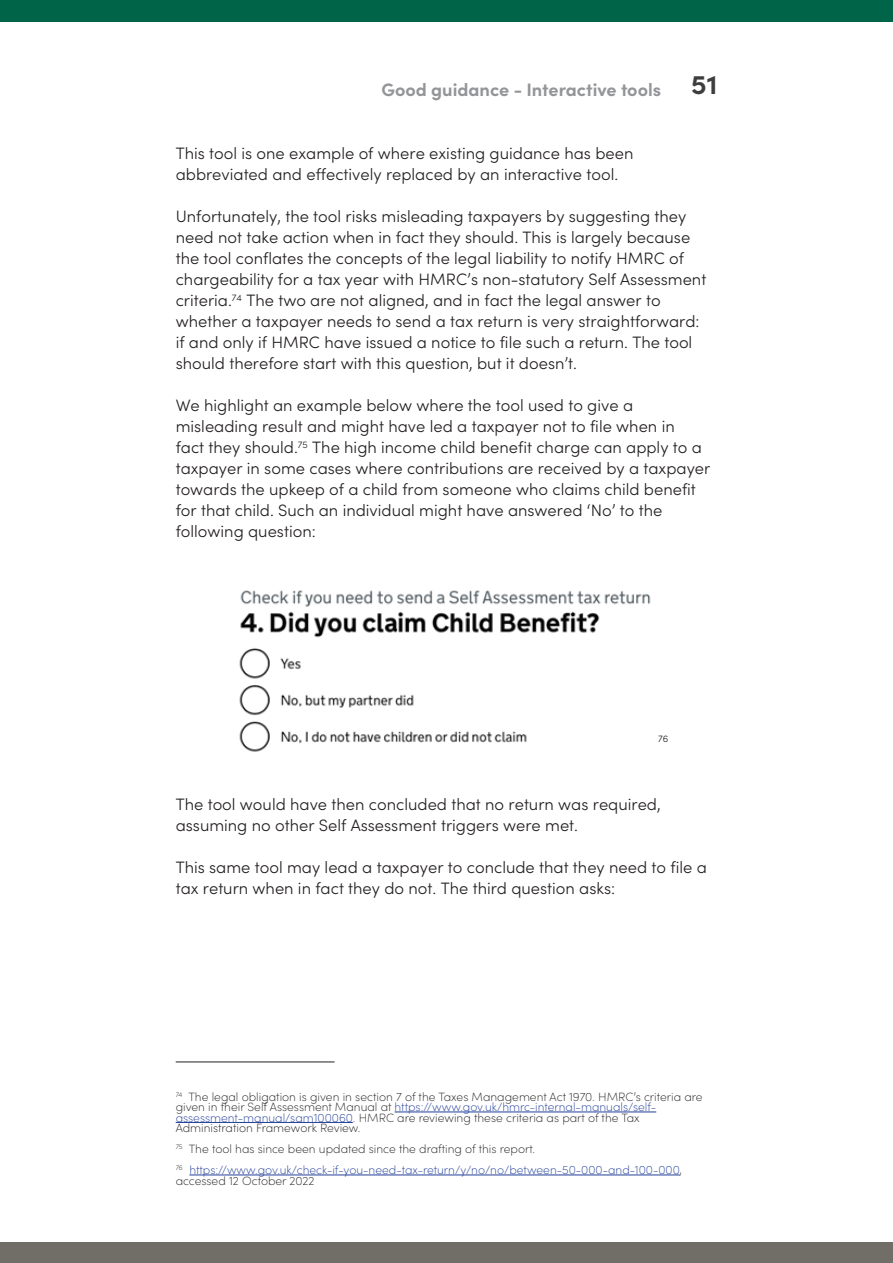
<style>
.page{position:relative;width:893px;height:1263px;background:#fff}
.page>*{position:absolute;margin:0;border:0;box-sizing:border-box;transform-origin:0 0}
.t1{font:700 18px "Sofia Pro";color:#939598}
.Content{font:300 16.5px/21px "Sofia Pro";color:#231f20}
.Footnote{font:200 12px "Sofia Pro";color:#231f20}
.Footnote-2{font:200 12px "Sofia Pro";color:#223f99}
.Content-2{font:300 9.6px "Sofia Pro";color:#231f20}
.s1{font-size:27px;color:#3e3e3f}
.s2{color:#231f20}
.s3{color:#223f99}
</style>
<div class="page">
<div style="left:0;top:1242px;width:893px;height:21px;background:#716d67"></div>
<hr style="left:395px;top:1111px;width:261px;height:1px;background:#223f99">
<hr style="left:176px;top:1122px;width:177px;height:1px;background:#223f99">
<hr style="left:189px;top:1174px;width:491px;height:1px;background:#223f99">
<img style="left:239px;top:590px;width:412px;height:162px">
<hr style="left:176px;top:1062px;width:159px;height:1px;background:#231f20">
<div style="left:0;top:0;width:893px;height:21px;background:#006448"></div>
<p class="t1" style="left:382px;top:76px;width:337px">Good guidance - Interactive tools <span class="s1">51</span></p>
<p class="Content" style="left:176px;top:142px;width:459px">This tool is one example of where existing guidance has been abbreviated and effectively replaced by an interactive tool.</p>
<p class="Content" style="left:176px;top:205px;width:532px">Unfortunately, the tool risks misleading taxpayers by suggesting they need not take action when in fact they should. This is largely because the tool conflates the concepts of the legal liability to notify HMRC of chargeability for a tax year with HMRC’s non-statutory Self Assessment criteria.<sup>74</sup> The two are not aligned, and in fact the legal answer to whether a taxpayer needs to send a tax return is very straightforward: if and only if HMRC have issued a notice to file such a return. The tool should therefore start with this question, but it doesn’t.</p>
<p class="Content" style="left:176px;top:394px;width:536px">We highlight an example below where the tool used to give a misleading result and might have led a taxpayer not to file when in<br>fact they should.<sup>75</sup> The high income child benefit charge can apply to a taxpayer in some cases where contributions are received by a taxpayer towards the upkeep of a child from someone who claims child benefit for that child. Such an individual might have answered ‘No’ to the following question:</p>
<p class="Content-2" style="left:658px;top:731px;width:12px">76</p>
<p class="Content" style="left:176px;top:793px;width:487px">The tool would have then concluded that no return was required, assuming no other Self Assessment triggers were met.</p>
<p class="Content" style="left:176px;top:856px;width:533px">This same tool may lead a taxpayer to conclude that they need to file a tax return when in fact they do not. The third question asks:</p>
<p class="Footnote" style="left:176px;top:1088px;width:528px"><sup>74</sup> The legal obligation is given in section 7 of the Taxes Management Act 1970. HMRC’s criteria are</p>
<p class="Footnote-2" style="left:176px;top:1098px;width:482px"><span class="s2">given in their Self Assessment Manual at</span> https://www.gov.uk/hmrc-internal-manuals/self-</p>
<p class="Footnote" style="left:176px;top:1109px;width:466px"><span class="s3">assessment-manual/sam100060</span>. HMRC are reviewing these criteria as part of the Tax</p>
<p class="Footnote" style="left:176px;top:1119px;width:186px">Administration Framework Review.</p>
<p class="Footnote" style="left:176px;top:1140px;width:361px"><sup>75</sup> The tool has since been updated since the drafting of this report.</p>
<p class="Footnote-2" style="left:176px;top:1161px;width:508px"><sup>76</sup> https://www.gov.uk/check-if-you-need-tax-return/y/no/no/between-50-000-and-100-000<span class="s2">,</span></p>
<p class="Footnote" style="left:176px;top:1172px;width:140px">accessed 12 October 2022</p>
</div>
